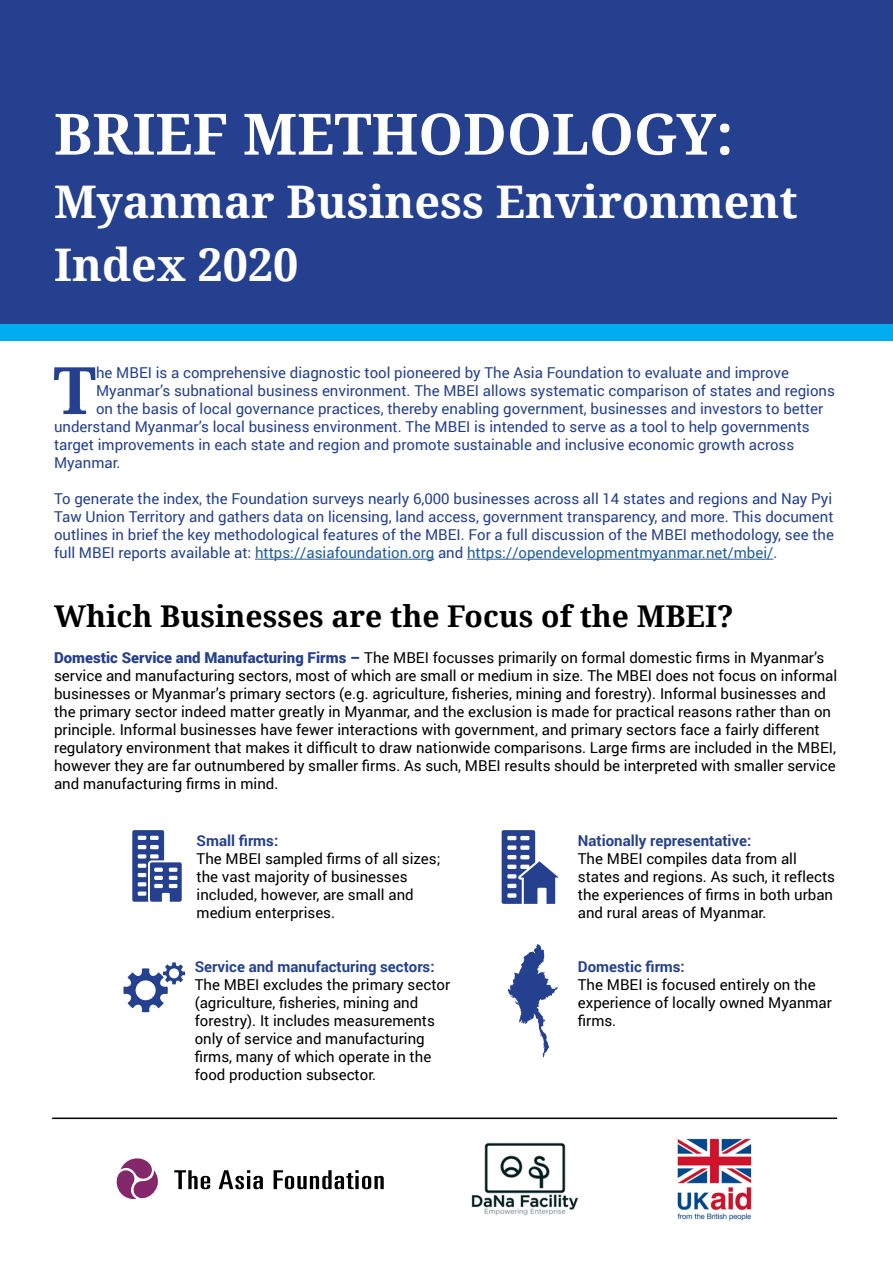
<style>
.page{position:relative;width:893px;height:1263px;background:#fff}
.page>*{position:absolute;margin:0;border:0;box-sizing:border-box;transform-origin:0 0}
.t1{font:700 65.4px "Droid Serif";color:#25408f}
.t2{font:700 57px "Droid Serif";color:#fff}
.t3{font:700 45px/63px "Droid Serif";color:#fff}
.t4{font:700 30px "Droid Serif";color:#000}
.t5{font:15px/18px "Roboto";color:#000}
.t6{font:15px/18px "Roboto";color:#25408f}
.t7{font:700 15px "Roboto";color:#25408f}
.s1{color:#215e9e}
.s2{font-weight:900;color:#25408f}
</style>
<div class="page">
<div style="left:0;top:0;width:893px;height:341px;background:#00aeef"></div>
<img style="left:471px;top:1142px;width:108px;height:74px">
<img style="left:677px;top:1138px;width:75px;height:83px">
<svg style="left:174px;top:1170px;width:36px;height:19px"></svg>
<svg style="left:219px;top:1170px;width:44px;height:19px"></svg>
<svg style="left:274px;top:1170px;width:110px;height:19px"></svg>
<svg style="left:116px;top:1158px;width:42px;height:42px"></svg>
<div style="left:0;top:0;width:893px;height:324px;background:#25408f"></div>
<hr style="left:255px;top:559px;width:179px;height:1px;background:#215e9e">
<hr style="left:467px;top:559px;width:306px;height:1px;background:#215e9e">
<hr style="left:52px;top:1117px;width:785px;height:2px;background:#000">
<svg style="left:132px;top:830px;width:50px;height:72px"></svg>
<svg style="left:502px;top:830px;width:57px;height:74px"></svg>
<svg style="left:123px;top:962px;width:62px;height:50px"></svg>
<svg style="left:508px;top:944px;width:50px;height:114px"></svg>
<h2 class="t2" style="left:54px;top:94px;width:681px">BRIEF METHODOLOGY:</h2>
<h3 class="t3" style="left:54px;top:169px;width:745px">Myanmar Business Environment<br>Index 2020</h3>
<h1 class="t1" style="left:53px;top:345px;width:44px">T</h1>
<p class="t6" style="left:96px;top:363px;width:694px">he MBEI is a comprehensive diagnostic tool pioneered by The Asia Foundation to evaluate and improve</p>
<p class="t6" style="left:96px;top:381px;width:740px">Myanmar’s subnational business environment. The MBEI allows systematic comparison of states and regions</p>
<p class="t6" style="left:96px;top:399px;width:729px">on the basis of local governance practices, thereby enabling government, businesses and investors to better</p>
<p class="t6" style="left:54px;top:417px;width:757px">understand Myanmar’s local business environment. The MBEI is intended to serve as a tool to help governments</p>
<p class="t6" style="left:54px;top:435px;width:742px">target improvements in each state and region and promote sustainable and inclusive economic growth across</p>
<p class="t6" style="left:54px;top:453px;width:68px">Myanmar.</p>
<p class="t6" style="left:54px;top:489px;width:781px">To generate the index, the Foundation surveys nearly 6,000 businesses across all 14 states and regions and Nay Pyi Taw Union Territory and gathers data on licensing, land access, government transparency, and more. This document outlines in brief the key methodological features of the MBEI. For a full discussion of the MBEI methodology, see the full MBEI reports available at: <span class="s1">https://asiafoundation.org</span> and <span class="s1">https://opendevelopmentmyanmar.net/mbei/</span>.</p>
<h3 class="t4" style="left:54px;top:595px;width:681px">Which Businesses are the Focus of the MBEI?</h3>
<p class="t5" style="left:54px;top:648px;width:785px"><span class="s2">Domestic Service and Manufacturing Firms –</span> The MBEI focusses primarily on formal domestic firms in Myanmar’s service and manufacturing sectors, most of which are small or medium in size. The MBEI does not focus on informal businesses or Myanmar’s primary sectors (e.g. agriculture, fisheries, mining and forestry). Informal businesses and the primary sector indeed matter greatly in Myanmar, and the exclusion is made for practical reasons rather than on principle. Informal businesses have fewer interactions with government, and primary sectors face a fairly different regulatory environment that makes it difficult to draw nationwide comparisons. Large firms are included in the MBEI, however they are far outnumbered by smaller firms. As such, MBEI results should be interpreted with smaller service and manufacturing firms in mind.</p>
<p class="t7" style="left:197px;top:830px;width:83px">Small firms:</p>
<p class="t5" style="left:197px;top:849px;width:245px">The MBEI sampled firms of all sizes; the vast majority of businesses included, however, are small and medium enterprises.</p>
<p class="t7" style="left:195px;top:956px;width:241px">Service and manufacturing sectors:</p>
<p class="t5" style="left:195px;top:975px;width:257px">The MBEI excludes the primary sector (agriculture, fisheries, mining and forestry). It includes measurements only of service and manufacturing firms, many of which operate in the food production subsector.</p>
<p class="t7" style="left:578px;top:830px;width:175px">Nationally representative:</p>
<p class="t5" style="left:578px;top:849px;width:259px">The MBEI compiles data from all states and regions. As such, it reflects the experiences of firms in both urban and rural areas of Myanmar.</p>
<p class="t7" style="left:578px;top:956px;width:109px">Domestic firms:</p>
<p class="t5" style="left:578px;top:975px;width:256px">The MBEI is focused entirely on the experience of locally owned Myanmar firms.</p>
</div>
